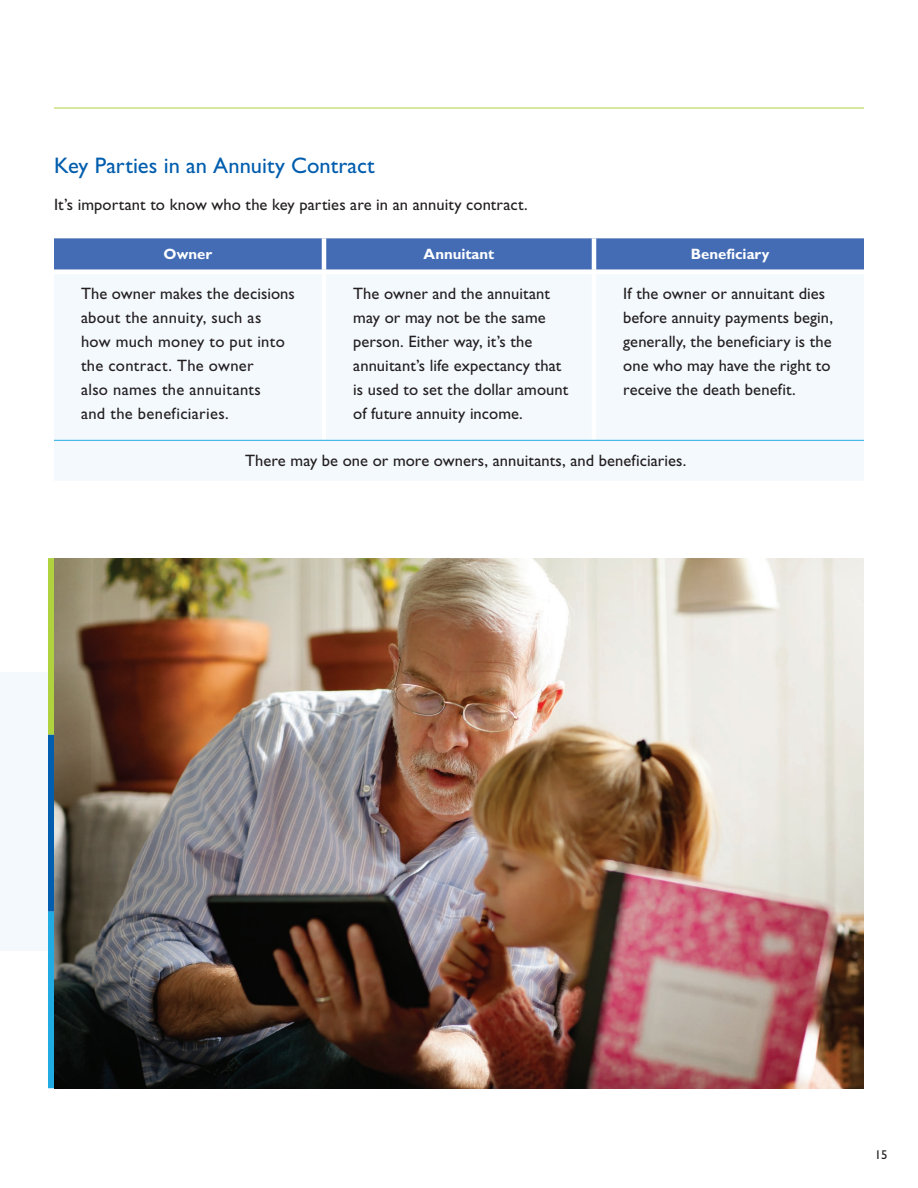
<style>
.page{position:relative;width:918px;height:1188px;background:#fff}
.page>*{position:absolute;margin:0;border:0;box-sizing:border-box;transform-origin:0 0}
.t1{font:22.5px "Gill Sans Std";color:#015dad}
.t2{font:16.5px/24px "Gill Sans Std";letter-spacing:.005em;color:#231f20}
.t3{font:700 15px "Gill Sans Std";color:#fff}
.t4{font:12.75px "Gill Sans Std";color:#231f20}
</style>
<div class="page">
<div style="left:48px;top:911px;width:6px;height:177px;background:#20ace3"></div>
<div style="left:48px;top:558px;width:6px;height:177px;background:#b0d23f"></div>
<div style="left:48px;top:735px;width:6px;height:177px;background:#015dad"></div>
<img style="left:54px;top:558px;width:810px;height:530px">
<div style="left:54px;top:275px;width:810px;height:205px;background:#f4f9fd"></div>
<hr style="left:322px;top:274px;width:4px;height:166px;background:#fff">
<div style="left:54px;top:238px;width:810px;height:32px;background:#436cb5"></div>
<hr style="left:592px;top:274px;width:4px;height:166px;background:#fff">
<hr style="left:54px;top:440px;width:270px;height:1px;background:#20ace3">
<hr style="left:324px;top:440px;width:270px;height:1px;background:#20ace3">
<hr style="left:594px;top:440px;width:270px;height:1px;background:#20ace3">
<hr style="left:322px;top:238px;width:4px;height:32px;background:#fff">
<hr style="left:592px;top:238px;width:4px;height:32px;background:#fff">
<hr style="left:54px;top:108px;width:810px;height:1px;background:#b0d23f">
<div style="left:0;top:672px;width:48px;height:278px;background:#f4f9fd"></div>
<p class="t1" style="left:54px;top:152px;width:322px">Key Parties in an Annuity Contract</p>
<p class="t2" style="left:54px;top:193px;width:475px">It’s important to know who the key parties are in an annuity contract.</p>
<p class="t3" style="left:164px;top:245px;width:50px">Owner</p>
<p class="t3" style="left:424px;top:245px;width:72px">Annuitant</p>
<p class="t3" style="left:691px;top:245px;width:80px">Beneficiary</p>
<p class="t2" style="left:81px;top:281px;width:215px">The owner makes the decisions about the annuity, such as how much money to put into the contract. The owner<br>also names the annuitants<br>and the beneficiaries.</p>
<p class="t2" style="left:353px;top:281px;width:217px">The owner and the annuitant may or may not be the same person. Either way, it’s the annuitant’s life expectancy that is used to set the dollar amount of future annuity income.</p>
<p class="t2" style="left:623px;top:281px;width:211px">If the owner or annuitant dies before annuity payments begin, generally, the beneficiary is the one who may have the right to receive the death benefit.</p>
<p class="t2" style="left:245px;top:449px;width:443px">There may be one or more owners, annuitants, and beneficiaries.</p>
<p class="t4" style="left:875px;top:1147px;width:14px">15</p>
</div>
